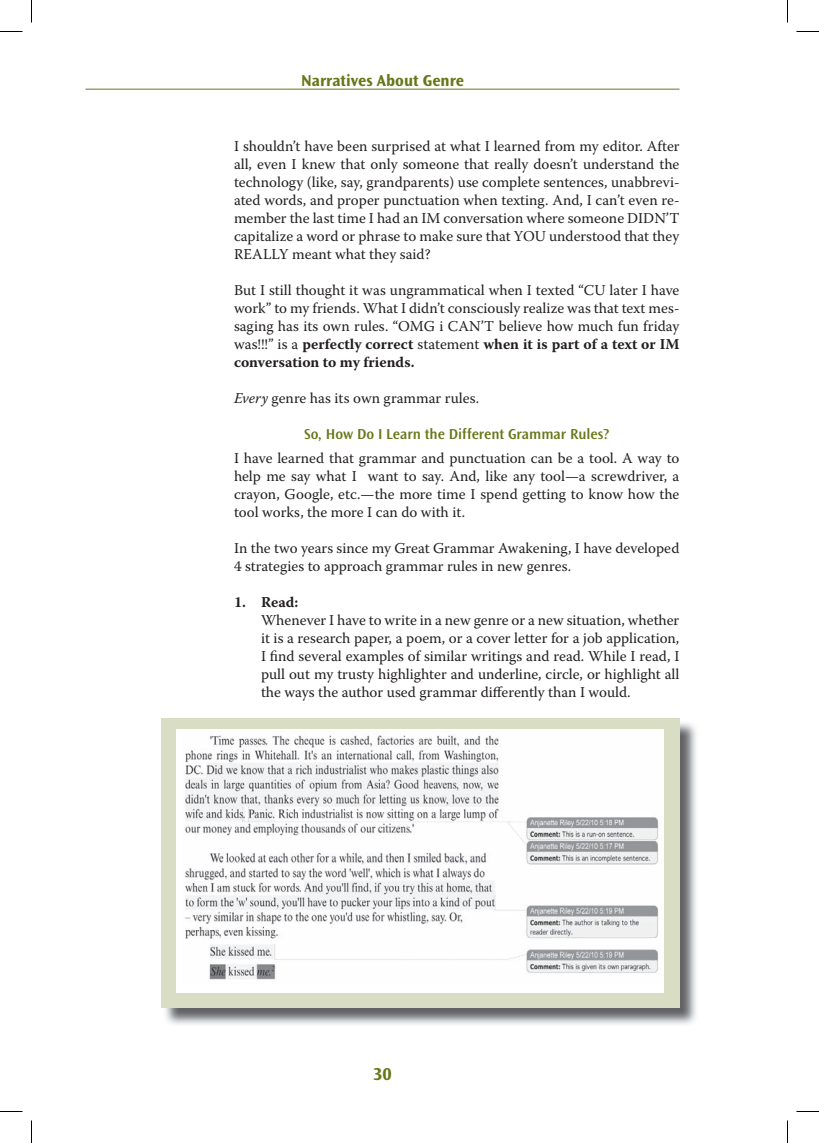
<style>
.page{position:relative;width:819px;height:1143px;background:#fff}
.page>*{position:absolute;margin:0;border:0;box-sizing:border-box;transform-origin:0 0}
.t1{font:700 18px "Ocean Sans Std";color:#677717}
.t2{font:700 16.5px "Ocean Sans Std";color:#677717}
.t3{font:15px/18px "Warnock Pro";color:#231f20;text-align:justify}
.t4{font:600 15px "Ocean Sans Std";color:#677717}
.t5{font:700 15px "Warnock Pro";color:#231f20}
.s1{font-weight:700}
.s2{font-style:italic}
</style>
<div class="page">
<hr style="left:86px;top:89px;width:594px;height:1px;background:#677717">
<img style="left:165px;top:723px;width:531px;height:301px">
<div style="left:161px;top:718px;width:519px;height:290px;background:#d9ddc3"></div>
<div style="left:177px;top:729px;width:487px;height:264px;background:#fff"></div>
<img style="left:185px;top:735px;width:474px;height:245px">
<svg style="left:0;top:31px;width:22px;height:1px"></svg>
<svg style="left:796px;top:31px;width:23px;height:1px"></svg>
<svg style="left:0;top:1111px;width:22px;height:1px"></svg>
<svg style="left:796px;top:1111px;width:23px;height:1px"></svg>
<svg style="left:31px;top:0;width:1px;height:22px"></svg>
<svg style="left:31px;top:1120px;width:1px;height:23px"></svg>
<svg style="left:787px;top:0;width:1px;height:22px"></svg>
<svg style="left:787px;top:1120px;width:1px;height:23px"></svg>
<p class="t2" style="left:301px;top:71px;width:164px">Narratives About Genre</p>
<p class="t3" style="left:234px;top:136px;width:447px">I shouldn’t have been surprised at what I learned from my editor. After all, even I knew that only someone that really doesn’t understand the technology (like, say, grandparents) use complete sentences, unabbrevi&shy;ated words, and proper punctuation when texting. And, I can’t even re&shy;member the last time I had an IM conversation where someone DIDN’T capitalize a word or phrase to make sure that YOU understood that they REALLY meant what they said?</p>
<p class="t3" style="left:234px;top:280px;width:447px">But I still thought it was ungrammatical when I texted “CU later I have work” to my friends. What I didn’t consciously realize was that text mes&shy;saging has its own rules. “OMG i CAN’T believe how much fun friday was!!!” is a <span class="s1">perfectly correct</span> statement <span class="s1">when it is part of a text or IM conversation to my friends.</span></p>
<p class="t3" style="left:234px;top:388px;width:247px"><span class="s2">Every</span> genre has its own grammar rules.</p>
<p class="t4" style="left:304px;top:425px;width:306px">So, How Do I Learn the Different Grammar Rules?</p>
<p class="t3" style="left:234px;top:449px;width:447px">I have learned that grammar and punctuation can be a tool. A way to help me say what I want to say. And, like any tool—a screwdriver, a crayon, Google, etc.—the more time I spend getting to know how the tool works, the more I can do with it.</p>
<p class="t3" style="left:234px;top:539px;width:447px">In the two years since my Great Grammar Awakening, I have developed<br>4 strategies to approach grammar rules in new genres.</p>
<p class="t5" style="left:234px;top:593px;width:66px">1. Read:</p>
<p class="t3" style="left:261px;top:611px;width:420px">Whenever I have to write in a new genre or a new situation, whether it is a research paper, a poem, or a cover letter for a job application, I find several examples of similar writings and read. While I read, I pull out my trusty highlighter and underline, circle, or highlight all the ways the author used grammar differently than I would.</p>
<p class="t1" style="left:373px;top:1064px;width:20px">30</p>
</div>
